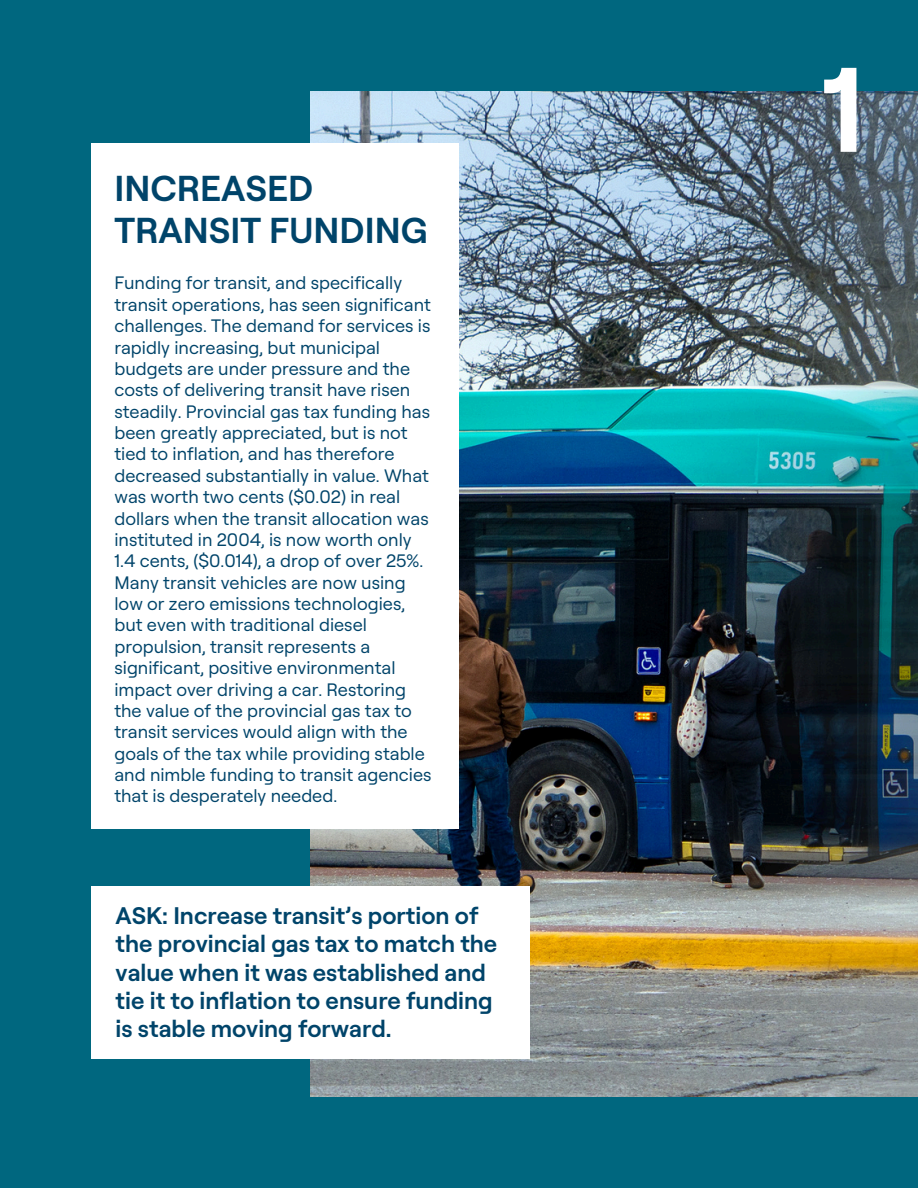
<style>
.page{position:relative;width:918px;height:1188px;background:#00677f}
.page>*{position:absolute;margin:0;border:0;box-sizing:border-box;transform-origin:0 0}
.t1{font:600 120px "Roobert";color:#fff}
.t2{font:600 36px/42.8px "Roobert";color:#00446a}
.t3{font:600 24px/28.2px "Roobert";color:#00446a}
.t4{font:18px/21.3px "Roobert";color:#00446a}
</style>
<div class="page">
<img style="left:311px;top:92px;width:607px;height:1004px">
<div style="left:92px;top:143px;width:367px;height:686px;background:#fff"></div>
<div style="left:92px;top:886px;width:438px;height:172px;background:#fff"></div>
<p class="t2" style="left:114px;top:165px;width:315px">INCREASED<br>TRANSIT FUNDING</p>
<p class="t4" style="left:114px;top:272px;width:319px">Funding for transit, and specifically transit operations, has seen significant challenges. The demand for services is rapidly increasing, but municipal budgets are under pressure and the costs of delivering transit have risen steadily. Provincial gas tax funding has been greatly appreciated, but is not tied to inflation, and has therefore decreased substantially in value. What was worth two cents ($0.02) in real dollars when the transit allocation was instituted in 2004, is now worth only 1.4 cents, ($0.014), a drop of over 25%.<br>Many transit vehicles are now using low or zero emissions technologies, but even with traditional diesel propulsion, transit represents a significant, positive environmental impact over driving a car. Restoring the value of the provincial gas tax to transit services would align with the goals of the tax while providing stable and nimble funding to transit agencies that is desperately needed.</p>
<h1 class="t3" style="left:116px;top:901px;width:383px">ASK: Increase transit’s portion of the provincial gas tax to match the value when it was established and tie it to inflation to ensure funding is stable moving forward.</h1>
<p class="t1" style="left:822px;top:30px;width:45px">1</p>
</div>
